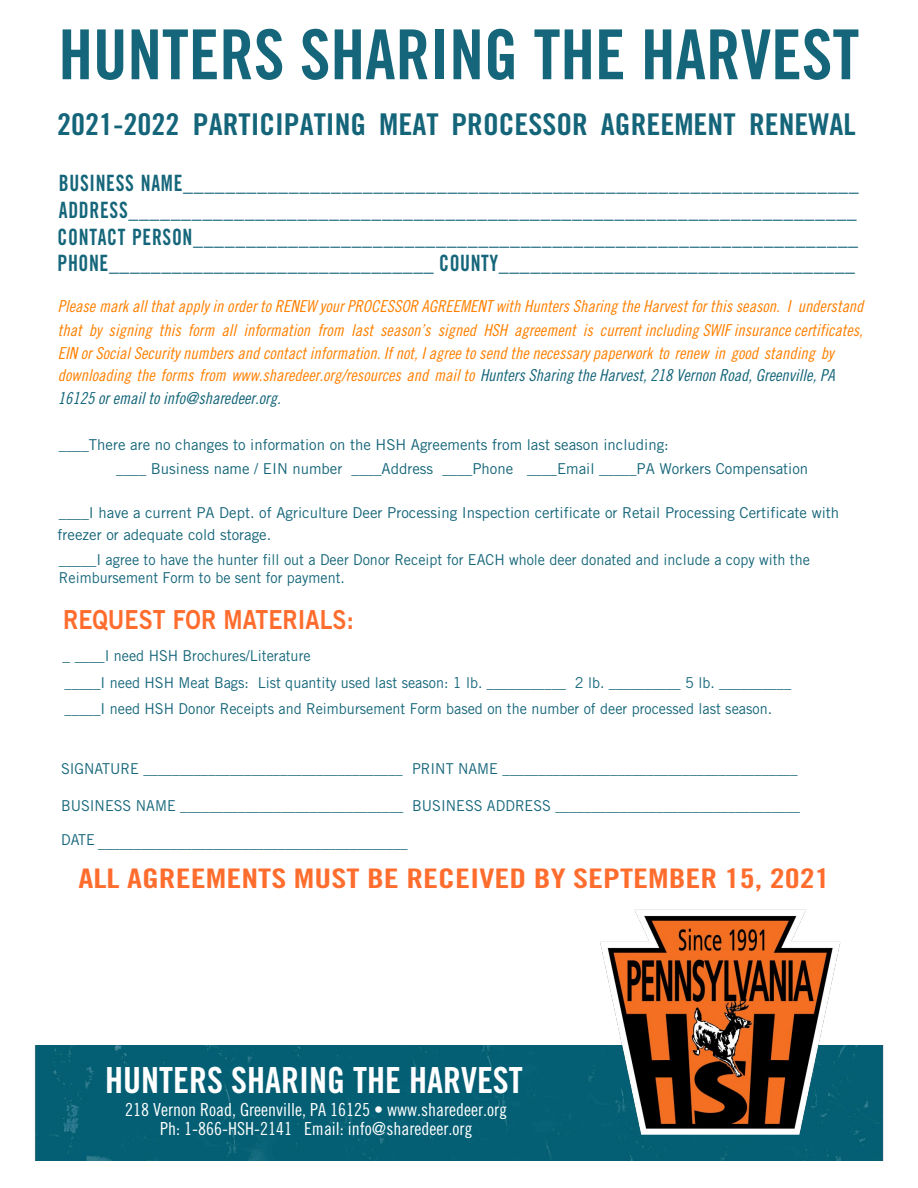
<style>
.page{position:relative;width:918px;height:1188px;background:#fff}
.page>*{position:absolute;margin:0;border:0;box-sizing:border-box;transform-origin:0 0}
.t1{font:69px "Trade Gothic LT Std Bd Cn 20";color:#15667a}
.t2{font:36px "Trade Gothic LT Std Bd Cn 20";color:#fff}
.t3{font:30px "Trade Gothic LT Std Bd Cn 20";color:#146579;scale:1.05 1}
.t4{font:27px "Trade Gothic LT Std Bd Cn 20";color:#ff6d2e;scale:1.25 1}
.t5{font:26.25px "Trade Gothic LT Std Bd 2";color:#ff6d2e;scale:.88 1}
.t6{font:22.5px/26.7px "Trade Gothic LT Std Bd Cn 20";letter-spacing:.035em;color:#15667a;text-align:justify;scale:.88 1}
.t7{font:18px/19.4px "Trade Gothic LT Std Cn 18";color:#fff;text-align:center}
.t8{font:16.5px/23px "Trade Gothic LT Std Cn 18 Obl";color:#ff8000}
.t9{font:15px/26.5px "Trade Gothic LT Std";color:#15667a}
.t10{font:15px/24px "Trade Gothic LT Std";color:#146579}
.t11{font:15px "Trade Gothic LT Std";color:#15667a;scale:.96 1}
.s1{color:#146579}
.s2{font-style:italic}
.s3{font-family:"Trade Gothic LT Std Cn 18"}
</style>
<div class="page">
<div style="left:34px;top:1045px;width:850px;height:116px;background:#045f74"></div>
<img style="left:589px;top:909px;width:262px;height:231px">
<h1 class="t1" style="left:58px;top:13px;width:802px">HUNTERS SHARING THE HARVEST</h1>
<h3 class="t3" style="left:57px;top:107px;width:762px">2021-2022 PARTICIPATING MEAT PROCESSOR AGREEMENT RENEWAL</h3>
<p class="t6" style="left:58px;top:170px;width:912px">BUSINESS NAME________________________________________________________________ ADDRESS_____________________________________________________________________ CONTACT PERSON_______________________________________________________________ PHONE_______________________________ COUNTY__________________________________</p>
<p class="t8" style="left:58px;top:295px;width:807px">Please mark all that apply in order to RENEW your PROCESSOR AGREEMENT with Hunters Sharing the Harvest for this season. I understand that by signing this form all information from last season’s signed HSH agreement is current including SWIF insurance certificates, EIN or Social Security numbers and contact information. If not, I agree to send the necessary paperwork to renew in good standing by downloading the forms from www.sharedeer.org/resources and mail to <span class="s1">Hunters Sharing the Harvest, 218 Vernon Road, Greenville, PA 16125 or email to info@sharedeer.org.</span></p>
<p class="t10" style="left:116px;top:432px;width:693px;text-indent:-57px">____There are no changes to information on the HSH Agreements from last season including:<br>____ Business name / EIN number ____Address ____Phone ____Email _____PA Workers Compensation</p>
<p class="t10" style="left:58px;top:501px;width:783px;line-height:21.8px">____I have a current PA Dept. of Agriculture Deer Processing Inspection certificate or Retail Processing Certificate with freezer or adequate cold storage.</p>
<p class="t9" style="left:59px;top:551px;width:753px;line-height:17.2px">_____I agree to have the hunter fill out a Deer Donor Receipt for EACH whole deer donated and include a copy with the<br>Reimbursement Form to be sent for payment.</p>
<h3 class="t5" style="left:63px;top:603px;width:332px">REQUEST FOR MATERIALS:</h3>
<p class="t9" style="left:63px;top:642px;width:729px"><span class="s2">_</span>____I need HSH Brochures/Literature<br>_____I need HSH Meat Bags: List quantity used last season: 1 lb. ___________ 2 lb. __________ 5 lb. __________ _____I need HSH Donor Receipts and Reimbursement Form based on the number of deer processed last season.</p>
<p class="t11" style="left:61px;top:760px;width:769px">SIGNATURE ____________________________________ PRINT NAME ______________________________________<span class="s3">___</span></p>
<p class="t11" style="left:61px;top:796px;width:771px">BUSINESS NAME _______________________________ BUSINESS ADDRESS __________________________________</p>
<p class="t11" style="left:61px;top:834px;width:363px">DATE ___________________________________________</p>
<h3 class="t4" style="left:78px;top:862px;width:603px">ALL AGREEMENTS MUST BE RECEIVED BY SEPTEMBER 15, 2021</h3>
<h2 class="t2" style="left:105px;top:1058px;width:419px">HUNTERS SHARING THE HARVEST</h2>
<p class="t7" style="left:125px;top:1099px;width:383px">218 Vernon Road, Greenville, PA 16125 • www.sharedeer.org<br>Ph: 1-866-HSH-2141 Email: info@sharedeer.org</p>
</div>
